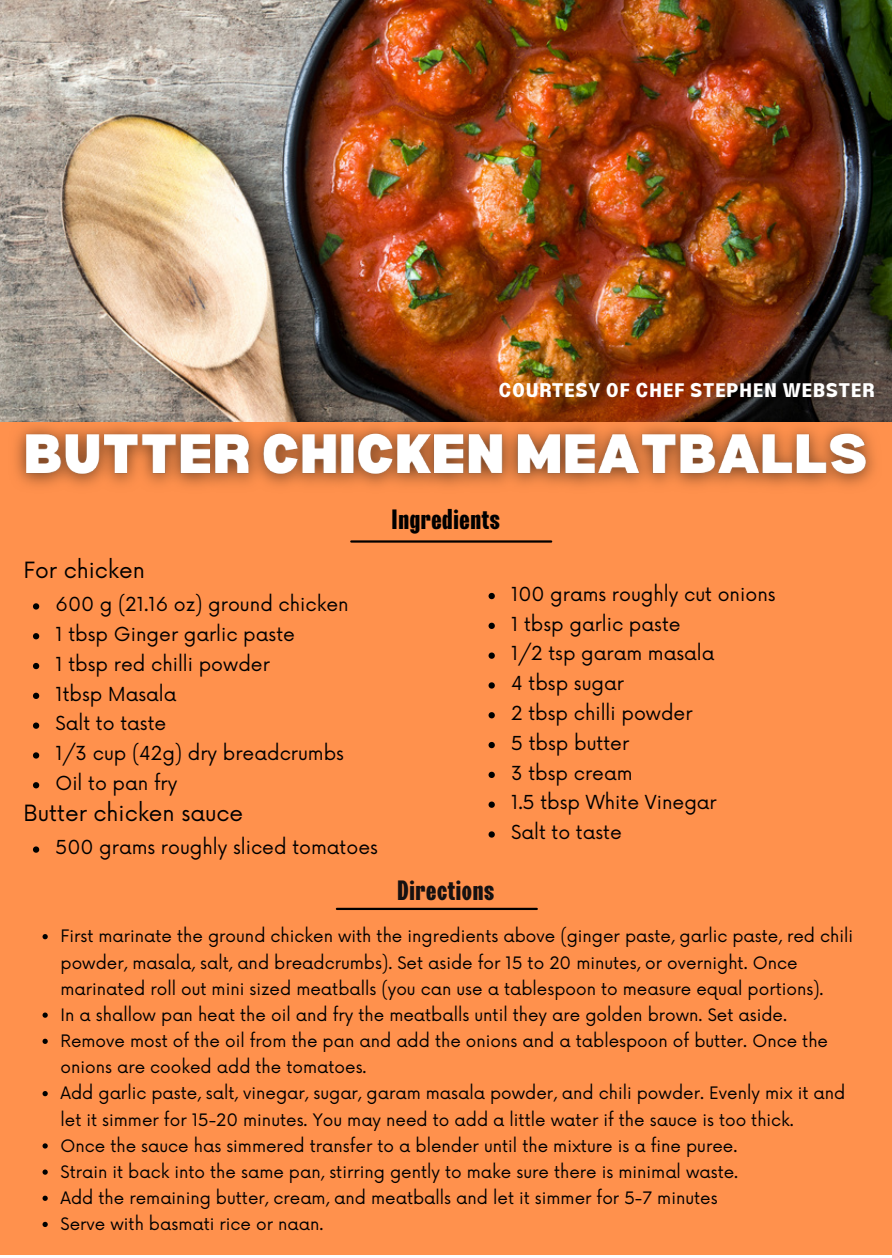
<style>
.page{position:relative;width:892px;height:1258px;background:#fff}
.page>*{position:absolute;margin:0;border:0;box-sizing:border-box;transform-origin:0 0}
.t1{font:700 condensed 27.9px "Lazord";color:#000}
.t2{font:700 condensed 27.9px "Lazord";color:#161111}
.t3{font:21.9px "Now";color:#000}
.t4{font:700 19.5px "Lazord";letter-spacing:.03em;color:#fff}
.t5{font:18.9px "Now";color:#000}
.t6{font:16.8px/26.1px "Now";color:#000}
</style>
<div class="page">
<div style="left:0;top:0;width:891px;height:1255px;background:#ff914d"></div>
<img style="left:0;top:0;width:891px;height:421px">
<img style="left:1px;top:408px;width:890px;height:78px">
<hr style="left:337px;top:908px;width:199px;height:2px;background:#000">
<svg style="left:43px;top:934px;width:5px;height:5px"></svg>
<svg style="left:43px;top:1012px;width:5px;height:6px"></svg>
<svg style="left:43px;top:1038px;width:5px;height:6px"></svg>
<svg style="left:43px;top:1091px;width:5px;height:5px"></svg>
<svg style="left:43px;top:1143px;width:5px;height:5px"></svg>
<svg style="left:43px;top:1169px;width:5px;height:6px"></svg>
<svg style="left:43px;top:1195px;width:5px;height:6px"></svg>
<svg style="left:43px;top:1222px;width:5px;height:5px"></svg>
<hr style="left:351px;top:540px;width:200px;height:3px;background:#000">
<svg style="left:33px;top:603px;width:6px;height:6px"></svg>
<svg style="left:33px;top:633px;width:6px;height:6px"></svg>
<svg style="left:33px;top:663px;width:6px;height:6px"></svg>
<svg style="left:33px;top:693px;width:6px;height:6px"></svg>
<svg style="left:33px;top:722px;width:6px;height:7px"></svg>
<svg style="left:33px;top:752px;width:6px;height:6px"></svg>
<svg style="left:33px;top:782px;width:6px;height:6px"></svg>
<svg style="left:33px;top:846px;width:6px;height:7px"></svg>
<svg style="left:488px;top:593px;width:6px;height:6px"></svg>
<svg style="left:488px;top:623px;width:6px;height:6px"></svg>
<svg style="left:488px;top:652px;width:6px;height:7px"></svg>
<svg style="left:488px;top:682px;width:6px;height:6px"></svg>
<svg style="left:488px;top:712px;width:6px;height:6px"></svg>
<svg style="left:488px;top:742px;width:6px;height:6px"></svg>
<svg style="left:488px;top:772px;width:6px;height:6px"></svg>
<svg style="left:488px;top:801px;width:6px;height:7px"></svg>
<svg style="left:488px;top:831px;width:6px;height:6px"></svg>
<p class="t4" style="left:498px;top:383px;width:377px">COURTESY OF CHEF STEPHEN WEBSTER</p>
<p class="t3" style="left:24px;top:558px;width:123px">For chicken</p>
<p class="t5" style="left:56px;top:594px;width:295px">600 g (21.16 oz) ground chicken</p>
<p class="t5" style="left:56px;top:623px;width:241px">1 tbsp Ginger garlic paste</p>
<p class="t5" style="left:56px;top:653px;width:216px">1 tbsp red chilli powder</p>
<p class="t5" style="left:56px;top:683px;width:122px">1tbsp Masala</p>
<p class="t5" style="left:56px;top:713px;width:112px">Salt to taste</p>
<p class="t5" style="left:56px;top:743px;width:290px">1/3 cup (42g) dry breadcrumbs</p>
<p class="t5" style="left:56px;top:772px;width:123px">Oil to pan fry</p>
<p class="t3" style="left:24px;top:801px;width:221px">Butter chicken sauce</p>
<p class="t5" style="left:56px;top:837px;width:324px">500 grams roughly sliced tomatoes</p>
<p class="t1" style="left:391px;top:505px;width:110px">Ingredients</p>
<p class="t5" style="left:511px;top:583px;width:266px">100 grams roughly cut onions</p>
<p class="t5" style="left:511px;top:613px;width:171px">1 tbsp garlic paste</p>
<p class="t5" style="left:511px;top:643px;width:205px">1/2 tsp garam masala</p>
<p class="t5" style="left:511px;top:673px;width:114px">4 tbsp sugar</p>
<p class="t5" style="left:511px;top:702px;width:183px">2 tbsp chilli powder</p>
<p class="t5" style="left:511px;top:732px;width:119px">5 tbsp butter</p>
<p class="t5" style="left:511px;top:762px;width:123px">3 tbsp cream</p>
<p class="t5" style="left:511px;top:792px;width:207px">1.5 tbsp White Vinegar</p>
<p class="t5" style="left:511px;top:822px;width:112px">Salt to taste</p>
<p class="t2" style="left:397px;top:876px;width:99px">Directions</p>
<p class="t6" style="left:60px;top:924px;width:793px">First marinate the ground chicken with the ingredients above (ginger paste, garlic paste, red chili powder, masala, salt, and breadcrumbs). Set aside for 15 to 20 minutes, or overnight. Once marinated roll out mini sized meatballs (you can use a tablespoon to measure equal portions).</p>
<p class="t6" style="left:60px;top:1002px;width:728px">In a shallow pan heat the oil and fry the meatballs until they are golden brown. Set aside.</p>
<p class="t6" style="left:60px;top:1029px;width:769px">Remove most of the oil from the pan and add the onions and a tablespoon of butter. Once the onions are cooked add the tomatoes.</p>
<p class="t6" style="left:60px;top:1081px;width:786px">Add garlic paste, salt, vinegar, sugar, garam masala powder, and chili powder. Evenly mix it and let it simmer for 15-20 minutes. You may need to add a little water if the sauce is too thick.</p>
<p class="t6" style="left:60px;top:1133px;width:678px">Once the sauce has simmered transfer to a blender until the mixture is a fine puree.</p>
<p class="t6" style="left:60px;top:1159px;width:679px">Strain it back into the same pan, stirring gently to make sure there is minimal waste.</p>
<p class="t6" style="left:60px;top:1186px;width:658px">Add the remaining butter, cream, and meatballs and let it simmer for 5-7 minutes</p>
<p class="t6" style="left:60px;top:1212px;width:264px">Serve with basmati rice or naan.</p>
</div>
